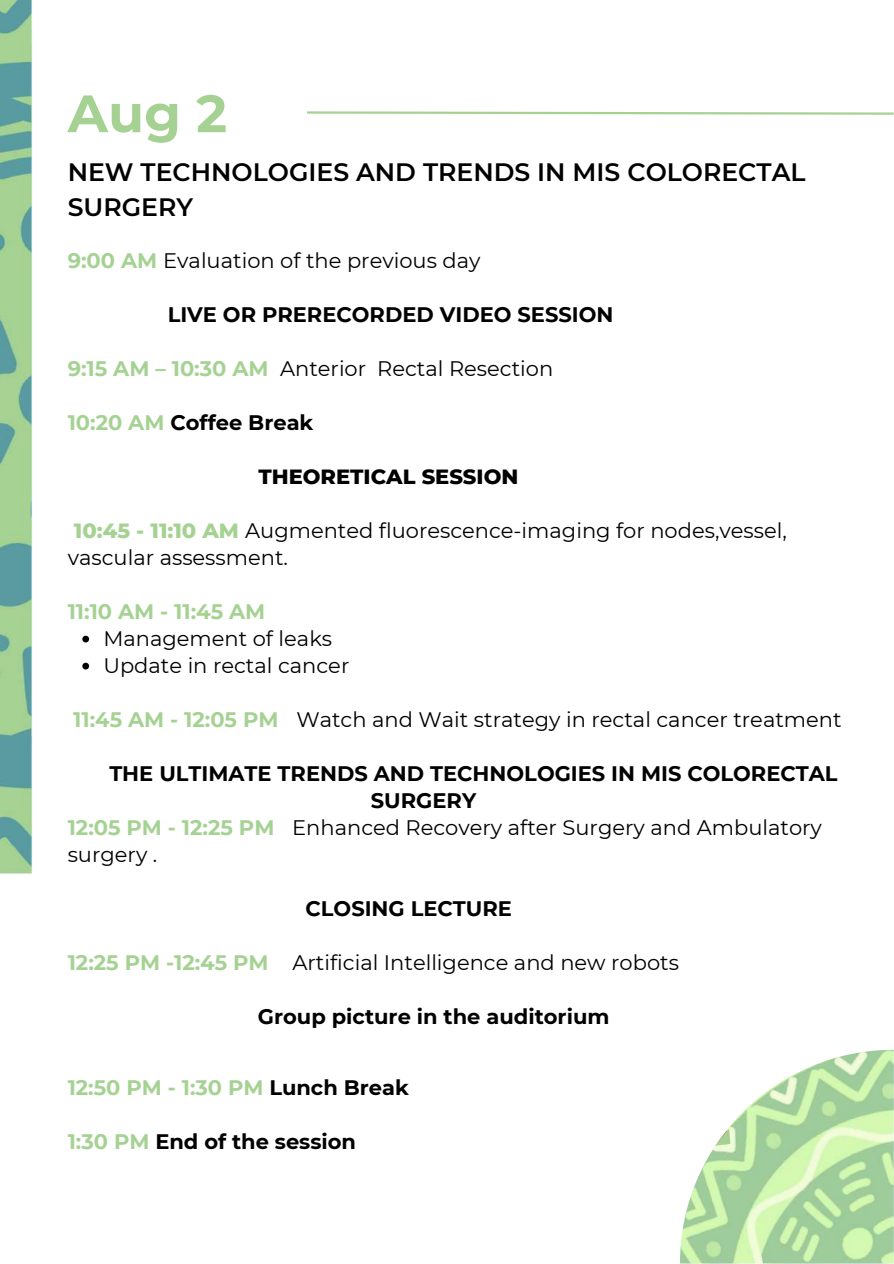
<style>
.page{position:relative;width:894px;height:1264px;background:#fff}
.page>*{position:absolute;margin:0;border:0;box-sizing:border-box;transform-origin:0 0}
.t1{font:700 52.5px "Montserrat";color:#a5d293}
.t2{font:600 25.2px/34.3px "Montserrat";color:#000}
.t3{font:21px/27px "Montserrat";color:#000}
.t4{font:700 21px "Montserrat";color:#000}
.t5{font:700 21px "Montserrat";color:#a5d293}
.t6{font:800 21px "Montserrat";color:#000}
.s1{font-weight:700;color:#a5d293}
.s2{color:#a5d293}
.s3{font-weight:800;color:#a5d293}
.s4{color:#000}
</style>
<div class="page">
<svg style="left:307px;top:111px;width:586px;height:4px"></svg>
<svg style="left:82px;top:635px;width:7px;height:7px"></svg>
<svg style="left:82px;top:662px;width:7px;height:7px"></svg>
<img style="left:0;top:0;width:33px;height:874px">
<img style="left:680px;top:1049px;width:213px;height:214px">
<svg style="left:714px;top:1128px;width:22px;height:17px"></svg>
<h1 class="t1" style="left:68px;top:81px;width:161px">Aug 2</h1>
<p class="t2" style="left:68px;top:155px;width:739px">NEW TECHNOLOGIES AND TRENDS IN MIS COLORECTAL<br>SURGERY</p>
<p class="t3" style="left:68px;top:247px;width:414px"><span class="s1">9:00 AM</span> Evaluation of the previous day</p>
<p class="t4" style="left:168px;top:301px;width:447px">LIVE OR PRERECORDED VIDEO SESSION</p>
<p class="t3" style="left:68px;top:355px;width:487px"><span class="s1">9:15 AM – 10:30 AM</span> Anterior Rectal Resection</p>
<p class="t4" style="left:68px;top:409px;width:247px"><span class="s2">10:20 AM</span> Coffee Break</p>
<p class="t6" style="left:258px;top:463px;width:261px">THEORETICAL SESSION</p>
<p class="t3" style="left:68px;top:517px;width:720px"><span class="s3">10:45 - 11:10 AM</span> Augmented fluorescence-imaging for nodes,vessel, vascular assessment.</p>
<p class="t5" style="left:68px;top:598px;width:199px">11:10 AM - 11:45 AM</p>
<p class="t3" style="left:103px;top:625px;width:247px">Management of leaks<br>Update in rectal cancer</p>
<p class="t3" style="left:73px;top:706px;width:769px"><span class="s1">11:45 AM - 12:05 PM</span> Watch and Wait strategy in rectal cancer treatment</p>
<p class="t4" style="left:109px;top:760px;width:729px">THE ULTIMATE TRENDS AND TECHNOLOGIES IN MIS COLORECTAL</p>
<p class="t4" style="left:371px;top:787px;width:107px">SURGERY</p>
<p class="t3" style="left:68px;top:814px;width:755px"><span class="s1">12:05 PM - 12:25 PM</span> Enhanced Recovery after Surgery and Ambulatory</p>
<p class="t3" style="left:68px;top:841px;width:91px">surgery .</p>
<p class="t4" style="left:305px;top:895px;width:208px">CLOSING LECTURE</p>
<p class="t3" style="left:68px;top:949px;width:612px"><span class="s1">12:25 PM -12:45 PM</span> Artificial Intelligence and new robots</p>
<p class="t4" style="left:258px;top:1003px;width:353px">Group picture in the auditorium</p>
<p class="t5" style="left:68px;top:1074px;width:342px">12:50 PM - 1:30 PM <span class="s4">Lunch Break</span></p>
<p class="t4" style="left:68px;top:1128px;width:290px"><span class="s2">1:30 PM</span> End of the session</p>
</div>
